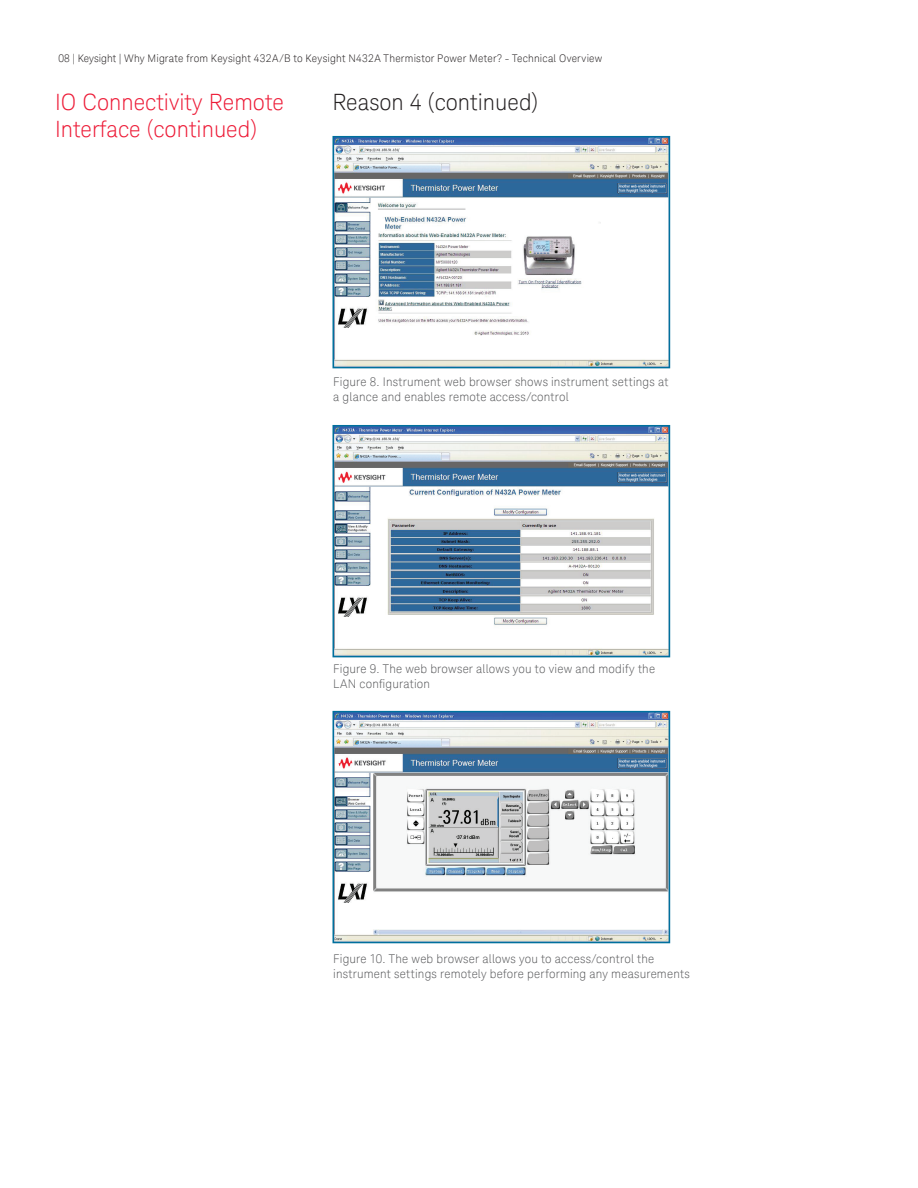
<style>
.page{position:relative;width:918px;height:1188px;background:#fff}
.page>*{position:absolute;margin:0;border:0;box-sizing:border-box;transform-origin:0 0}
.t1{font:300 22.5px "Keysight Sans";color:#ed1a36}
.t2{font:300 22.5px "Keysight Sans";color:#231f20}
.t3{font:300 12px/15px "Keysight Sans";letter-spacing:.015em;color:#57585a}
.t4{font:300 10.5px "Keysight Sans";letter-spacing:.02em;color:#231f20}
</style>
<div class="page">
<img style="left:336px;top:139px;width:331px;height:226px">
<div style="left:333px;top:136px;width:337px;height:232px;border:2px solid #00709d"></div>
<img style="left:336px;top:714px;width:331px;height:226px">
<div style="left:333px;top:711px;width:337px;height:232px;border:2px solid #00709d"></div>
<img style="left:336px;top:428px;width:331px;height:226px">
<div style="left:333px;top:425px;width:337px;height:232px;border:2px solid #00709d"></div>
<p class="t4" style="left:59px;top:52px;width:545px">08 | Keysight | Why Migrate from Keysight 432A/B to Keysight N432A Thermistor Power Meter? - Technical Overview</p>
<h1 class="t1" style="left:55px;top:89px;width:230px">IO Connectivity Remote</h1>
<h1 class="t2" style="left:333px;top:89px;width:207px">Reason 4 (continued)</h1>
<h1 class="t1" style="left:55px;top:116px;width:203px">Interface (continued)</h1>
<p class="t3" style="left:333px;top:374px;width:337px">Figure 8. Instrument web browser shows instrument settings at a glance and enables remote access/control</p>
<p class="t3" style="left:333px;top:661px;width:323px">Figure 9. The web browser allows you to view and modify the<br>LAN configuration</p>
<p class="t3" style="left:333px;top:951px;width:358px">Figure 10. The web browser allows you to access/control the instrument settings remotely before performing any measurements</p>
</div>
